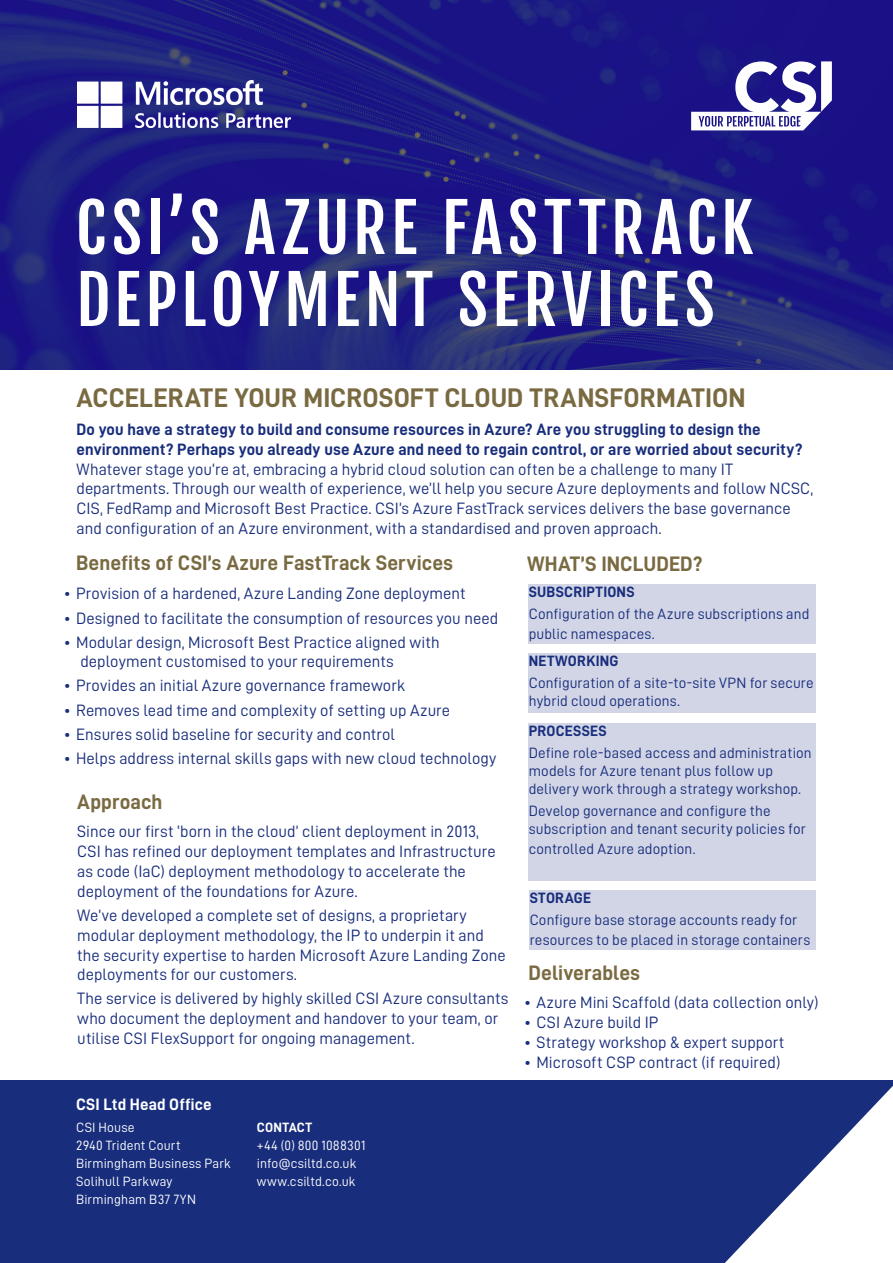
<style>
.page{position:relative;width:893px;height:1263px;background:#fff}
.page>*{position:absolute;margin:0;border:0;box-sizing:border-box;transform-origin:0 0}
.Heading{font:66px "Fjalla One";letter-spacing:.065em;color:#fff}
.Subhead___rose{font:27px "D DIN Bold";color:#796a41}
.Bold_text_large___blue{font:21px "D DIN Bold";color:#796a41}
.Bold_copy___blue{font:16.5px/19.8px "D DIN";letter-spacing:.005em;color:#182d7c}
.Body_copy___blue{font:16.5px/19.8px "D DIN";color:#182d7c}
.Bold_copy___blue-2{font:16.5px/19.8px "D DIN Bold";letter-spacing:.005em;color:#182d7c}
.intro_text{font:16.5px "D DIN Bold";letter-spacing:.005em;color:#fff}
.Body_copy___blue-2{font:15px/18px "D DIN";letter-spacing:.005em;color:#182d7c}
.Body_copy___blue-3{font:15px "D DIN Bold";letter-spacing:.01em;color:#182d7c}
.Body_copy___white{font:13.5px/18px "D DIN";letter-spacing:.01em;color:#fff}
.s1{font-family:"D DIN Bold"}
</style>
<div class="page">
<img style="left:0;top:0;width:893px;height:370px">
<div style="left:0;top:1080px;width:893px;height:183px;background:#182d7c"></div>
<svg style="left:725px;top:1086px;width:168px;height:177px"></svg>
<svg style="left:691px;top:61px;width:141px;height:69px"></svg>
<img style="left:77px;top:81px;width:214px;height:46px">
<div style="left:529px;top:584px;width:287px;height:60px;background:#d1d5e5"></div>
<div style="left:529px;top:654px;width:287px;height:59px;background:#d1d5e5"></div>
<div style="left:529px;top:723px;width:287px;height:158px;background:#d1d5e5"></div>
<div style="left:530px;top:891px;width:286px;height:59px;background:#d1d5e5"></div>
<p class="Heading" style="left:76px;top:187px;width:679px">CSI’S AZURE FASTTRACK</p>
<p class="Heading" style="left:76px;top:259px;width:641px">DEPLOYMENT SERVICES</p>
<p class="Subhead___rose" style="left:77px;top:382px;width:670px">ACCELERATE YOUR MICROSOFT CLOUD TRANSFORMATION</p>
<p class="Bold_copy___blue-2" style="left:77px;top:419px;width:727px">Do you have a strategy to build and consume resources in Azure? Are you struggling to design the environment? Perhaps you already use Azure and need to regain control, or are worried about security?</p>
<p class="Bold_copy___blue" style="left:77px;top:459px;width:738px">Whatever stage you’re at, embracing a hybrid cloud solution can often be a challenge to many IT departments. Through our wealth of experience, we’ll help you secure Azure deployments and follow NCSC, CIS, FedRamp and Microsoft Best Practice. CSI’s Azure FastTrack services delivers the base governance and configuration of an Azure environment, with a standardised and proven approach.</p>
<p class="Bold_text_large___blue" style="left:76px;top:551px;width:379px">Benefits of CSI’s Azure FastTrack Services</p>
<p class="Bold_copy___blue" style="left:63px;top:584px;width:404px">• Provision of a hardened, Azure Landing Zone deployment</p>
<p class="Bold_copy___blue" style="left:63px;top:608px;width:436px">• Designed to facilitate the consumption of resources you need</p>
<p class="Bold_copy___blue" style="left:80px;top:632px;width:361px;text-indent:-17px">• Modular design, Microsoft Best Practice aligned with deployment customised to your requirements</p>
<p class="Bold_copy___blue" style="left:63px;top:676px;width:343px">• Provides an initial Azure governance framework</p>
<p class="Bold_copy___blue" style="left:63px;top:700px;width:388px">• Removes lead time and complexity of setting up Azure</p>
<p class="Bold_copy___blue" style="left:63px;top:724px;width:333px">• Ensures solid baseline for security and control</p>
<p class="Bold_copy___blue" style="left:63px;top:748px;width:435px">• Helps address internal skills gaps with new cloud technology</p>
<p class="Bold_text_large___blue" style="left:77px;top:790px;width:87px">Approach</p>
<p class="Body_copy___blue" style="left:77px;top:821px;width:420px">Since our first ‘born in the cloud’ client deployment in 2013, CSI has refined our deployment templates and Infrastructure as code (IaC) deployment methodology to accelerate the deployment of the foundations for Azure.</p>
<p class="Body_copy___blue" style="left:77px;top:905px;width:430px">We’ve developed a complete set of designs, a proprietary modular deployment methodology, the IP to underpin it and the security expertise to harden Microsoft Azure Landing Zone deployments for our customers.</p>
<p class="Body_copy___blue" style="left:77px;top:988px;width:433px">The service is delivered by highly skilled CSI Azure consultants who document the deployment and handover to your team, or utilise CSI FlexSupport for ongoing management.</p>
<p class="intro_text" style="left:76px;top:1095px;width:137px">CSI Ltd Head Office</p>
<p class="Body_copy___white" style="left:76px;top:1118px;width:156px">CSI House<br>2940 Trident Court<br>Birmingham Business Park<br>Solihull Parkway<br>Birmingham B37 7YN</p>
<p class="Body_copy___white" style="left:257px;top:1118px;width:110px"><span class="s1">CONTACT<br></span>+44 (0) 800 1088301 info@csiltd.co.uk www.csiltd.co.uk</p>
<p class="Bold_text_large___blue" style="left:527px;top:552px;width:177px">WHAT’S INCLUDED?</p>
<p class="Body_copy___blue-3" style="left:529px;top:583px;width:107px">SUBSCRIPTIONS</p>
<p class="Body_copy___blue-2" style="left:529px;top:603px;width:282px;line-height:19.8px">Configuration of the Azure subscriptions and public namespaces.</p>
<p class="Body_copy___blue-3" style="left:529px;top:653px;width:91px">NETWORKING</p>
<p class="Body_copy___blue-2" style="left:529px;top:674px;width:286px">Configuration of a site-to-site VPN for secure hybrid cloud operations.</p>
<p class="Body_copy___blue-3" style="left:529px;top:722px;width:79px">PROCESSES</p>
<p class="Body_copy___blue-2" style="left:529px;top:743px;width:284px">Define role-based access and administration models for Azure tenant plus follow up delivery work through a strategy workshop.</p>
<p class="Body_copy___blue-2" style="left:529px;top:802px;width:279px">Develop governance and configure the subscription and tenant security policies for</p>
<p class="Body_copy___blue-2" style="left:529px;top:840px;width:168px">controlled Azure adoption.</p>
<p class="Body_copy___blue-3" style="left:530px;top:890px;width:63px">STORAGE</p>
<p class="Body_copy___blue-2" style="left:530px;top:910px;width:282px;line-height:19.8px">Configure base storage accounts ready for resources to be placed in storage containers</p>
<p class="Bold_text_large___blue" style="left:529px;top:961px;width:113px">Deliverables</p>
<p class="Bold_copy___blue" style="left:524px;top:992px;width:296px">• Azure Mini Scaffold (data collection only)</p>
<p class="Bold_copy___blue" style="left:524px;top:1012px;width:136px">• CSI Azure build IP</p>
<p class="Bold_copy___blue" style="left:524px;top:1032px;width:262px">• Strategy workshop &amp; expert support</p>
<p class="Bold_copy___blue" style="left:524px;top:1052px;width:258px">• Microsoft CSP contract (if required)</p>
</div>
